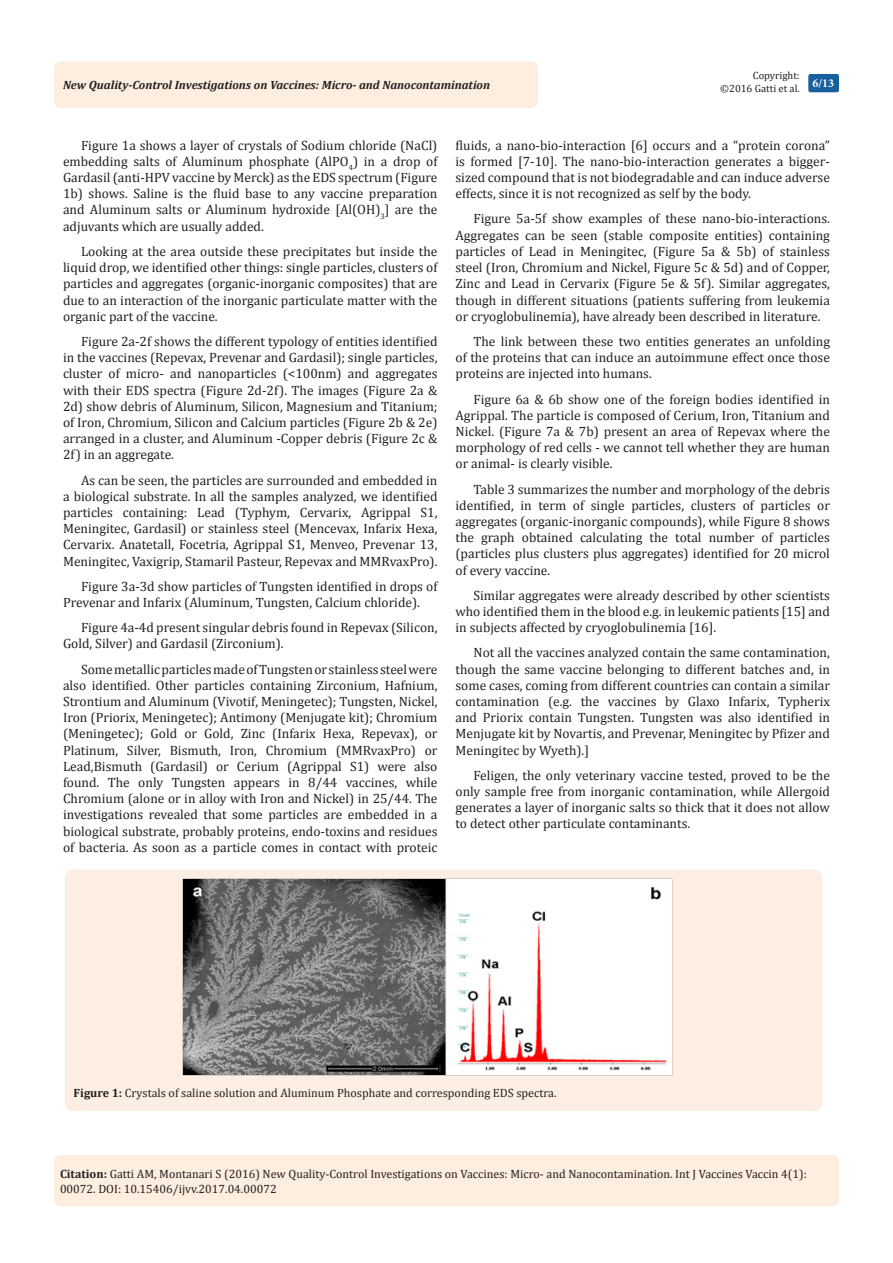
<style>
.page{position:relative;width:893px;height:1263px;background:#fff}
.page>*{position:absolute;margin:0;border:0;box-sizing:border-box;transform-origin:0 0}
.t1{font:13.5px/16.2px "Cambria";color:#231f20;text-align:justify}
.t2{font:12px/14.4px "Cambria";color:#231f20}
.t3{font:italic 700 12px "Cambria";color:#231f20}
.t4{font:700 12px "Minion Pro";color:#fff}
.t5{font:10.5px/12.6px "Cambria";color:#231f20;text-align:right}
.s1{font-weight:700}
</style>
<div class="page">
<div style="left:54px;top:61px;width:484px;height:47px;background:#feeee0;border-radius:8px"></div>
<div style="left:808px;top:74px;width:31px;height:18px;background:#18609d;border-radius:2px"></div>
<div style="left:54px;top:1155px;width:785px;height:51px;background:#feeee0;border-radius:7px"></div>
<div style="left:65px;top:869px;width:758px;height:242px;background:#fdeee3;border-radius:9px"></div>
<img style="left:183px;top:878px;width:489px;height:197px">
<p class="t5" style="left:720px;top:69px;width:81px">Copyright: ©2016 Gatti et al.</p>
<p class="t3" style="left:63px;top:77px;width:429px">New Quality-Control Investigations on Vaccines: Micro- and Nanocontamination</p>
<p class="t4" style="left:812px;top:75px;width:23px">6/13</p>
<p class="t1" style="left:63px;top:137px;width:376px;text-indent:18px">Figure 1a shows a layer of crystals of Sodium chloride (NaCl) embedding salts of Aluminum phosphate (AlPO<sub>4</sub>) in a drop of Gardasil (anti-HPV vaccine by Merck) as the EDS spectrum (Figure 1b) shows. Saline is the fluid base to any vaccine preparation and Aluminum salts or Aluminum hydroxide [Al(OH)<sub>3</sub>] are the adjuvants which are usually added.</p>
<p class="t1" style="left:63px;top:243px;width:376px;text-indent:18px">Looking at the area outside these precipitates but inside the liquid drop, we identified other things: single particles, clusters of particles and aggregates (organic-inorganic composites) that are due to an interaction of the inorganic particulate matter with the organic part of the vaccine.</p>
<p class="t1" style="left:63px;top:333px;width:376px;text-indent:18px">Figure 2a-2f shows the different typology of entities identified in the vaccines (Repevax, Prevenar and Gardasil); single particles, cluster of micro- and nanoparticles (&lt;100nm) and aggregates with their EDS spectra (Figure 2d-2f). The images (Figure 2a &amp; 2d) show debris of Aluminum, Silicon, Magnesium and Titanium; of Iron, Chromium, Silicon and Calcium particles (Figure 2b &amp; 2e) arranged in a cluster, and Aluminum -Copper debris (Figure 2c &amp; 2f) in an aggregate.</p>
<p class="t1" style="left:63px;top:472px;width:376px;text-indent:18px">As can be seen, the particles are surrounded and embedded in a biological substrate. In all the samples analyzed, we identified particles containing: Lead (Typhym, Cervarix, Agrippal S1, Meningitec, Gardasil) or stainless steel (Mencevax, Infarix Hexa, Cervarix. Anatetall, Focetria, Agrippal S1, Menveo, Prevenar 13, Meningitec, Vaxigrip, Stamaril Pasteur, Repevax and MMRvaxPro).</p>
<p class="t1" style="left:63px;top:578px;width:376px;text-indent:18px">Figure 3a-3d show particles of Tungsten identified in drops of<br>Prevenar and Infarix (Aluminum, Tungsten, Calcium chloride).</p>
<p class="t1" style="left:63px;top:619px;width:376px;text-indent:18px">Figure 4a-4d present singular debris found in Repevax (Silicon,<br>Gold, Silver) and Gardasil (Zirconium).</p>
<p class="t1" style="left:63px;top:661px;width:376px;text-indent:18px">Some metallic particles made of Tungsten or stainless steel were also identified. Other particles containing Zirconium, Hafnium, Strontium and Aluminum (Vivotif, Meningetec); Tungsten, Nickel, Iron (Priorix, Meningetec); Antimony (Menjugate kit); Chromium (Meningetec); Gold or Gold, Zinc (Infarix Hexa, Repevax), or Platinum, Silver, Bismuth, Iron, Chromium (MMRvaxPro) or Lead,Bismuth (Gardasil) or Cerium (Agrippal S1) were also found. The only Tungsten appears in 8/44 vaccines, while Chromium (alone or in alloy with Iron and Nickel) in 25/44. The investigations revealed that some particles are embedded in a biological substrate, probably proteins, endo-toxins and residues of bacteria. As soon as a particle comes in contact with proteic</p>
<p class="t1" style="left:455px;top:137px;width:376px">fluids, a nano-bio-interaction [6] occurs and a “protein corona” is formed [7-10]. The nano-bio-interaction generates a bigger&shy;sized compound that is not biodegradable and can induce adverse effects, since it is not recognized as self by the body.</p>
<p class="t1" style="left:455px;top:211px;width:376px;text-indent:18px">Figure 5a-5f show examples of these nano-bio-interactions.<br>Aggregates can be seen (stable composite entities) containing particles of Lead in Meningitec, (Figure 5a &amp; 5b) of stainless steel (Iron, Chromium and Nickel, Figure 5c &amp; 5d) and of Copper, Zinc and Lead in Cervarix (Figure 5e &amp; 5f). Similar aggregates, though in different situations (patients suffering from leukemia or cryoglobulinemia), have already been described in literature.</p>
<p class="t1" style="left:455px;top:333px;width:376px;text-indent:18px">The link between these two entities generates an unfolding of the proteins that can induce an autoimmune effect once those proteins are injected into humans.</p>
<p class="t1" style="left:455px;top:391px;width:376px;text-indent:18px">Figure 6a &amp; 6b show one of the foreign bodies identified in Agrippal. The particle is composed of Cerium, Iron, Titanium and Nickel. (Figure 7a &amp; 7b) present an area of Repevax where the morphology of red cells - we cannot tell whether they are human or animal- is clearly visible.</p>
<p class="t1" style="left:455px;top:481px;width:376px;text-indent:18px">Table 3 summarizes the number and morphology of the debris identified, in term of single particles, clusters of particles or aggregates (organic-inorganic compounds), while Figure 8 shows the graph obtained calculating the total number of particles (particles plus clusters plus aggregates) identified for 20 microl of every vaccine.</p>
<p class="t1" style="left:455px;top:587px;width:376px;text-indent:18px">Similar aggregates were already described by other scientists who identified them in the blood e.g. in leukemic patients [15] and in subjects affected by cryoglobulinemia [16].</p>
<p class="t1" style="left:455px;top:645px;width:376px;text-indent:18px">Not all the vaccines analyzed contain the same contamination, though the same vaccine belonging to different batches and, in some cases, coming from different countries can contain a similar contamination (e.g. the vaccines by Glaxo Infarix, Typherix and Priorix contain Tungsten. Tungsten was also identified in Menjugate kit by Novartis, and Prevenar, Meningitec by Pfizer and Meningitec by Wyeth).]</p>
<p class="t1" style="left:455px;top:767px;width:376px;text-indent:18px">Feligen, the only veterinary vaccine tested, proved to be the only sample free from inorganic contamination, while Allergoid generates a layer of inorganic salts so thick that it does not allow to detect other particulate contaminants.</p>
<p class="t2" style="left:74px;top:1086px;width:484px"><span class="s1">Figure 1:</span> Crystals of saline solution and Aluminum Phosphate and corresponding EDS spectra.</p>
<p class="t2" style="left:60px;top:1167px;width:748px"><span class="s1">Citation:</span> Gatti AM, Montanari S (2016) New Quality-Control Investigations on Vaccines: Micro- and Nanocontamination. Int J Vaccines Vaccin 4(1):<br>00072. DOI: 10.15406/ijvv.2017.04.00072</p>
</div>
